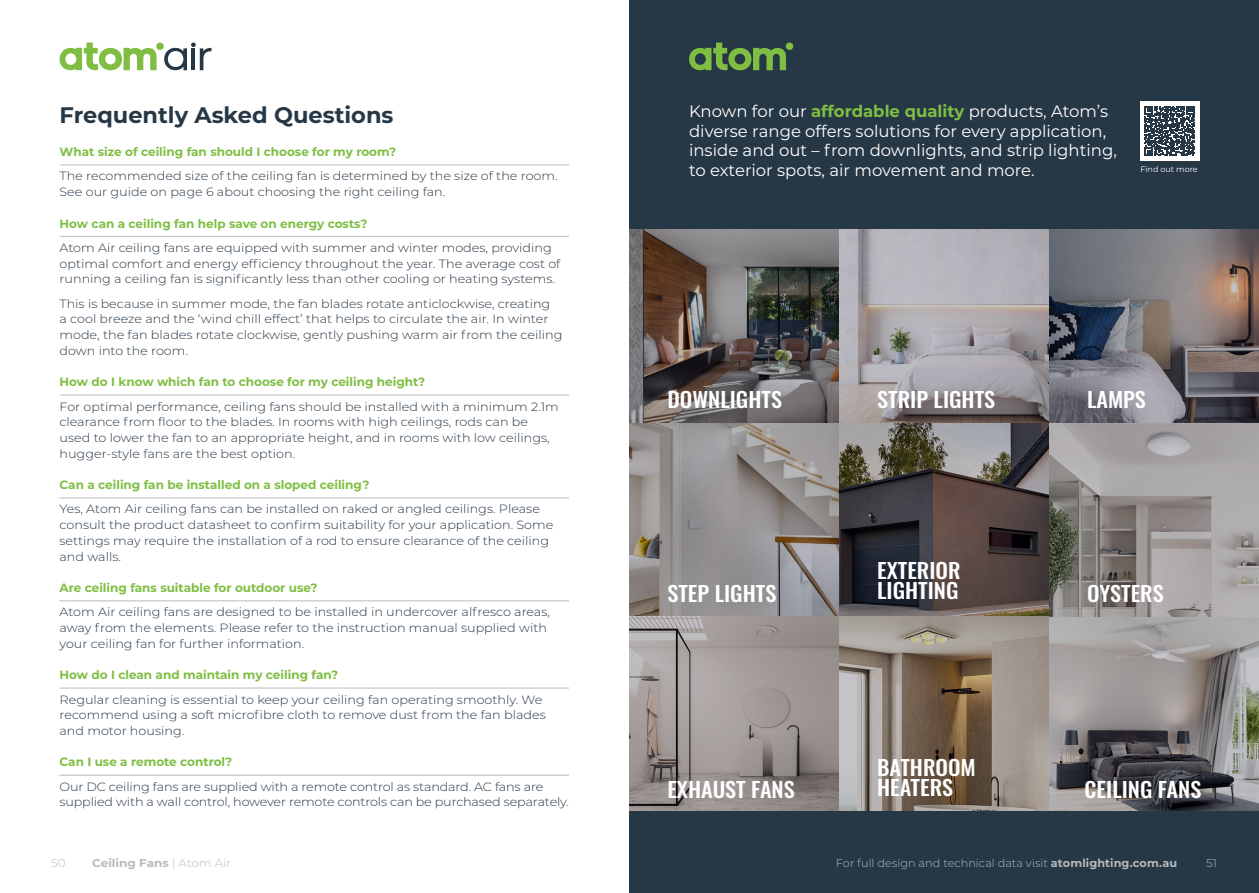
<style>
.page{position:relative;width:1259px;height:893px;background:#fff}
.page>*{position:absolute;margin:0;border:0;box-sizing:border-box;transform-origin:0 0}
.t1{font:700 22.5px "Montserrat";color:#263746}
.t2{font:500 21px/20.5px "Oswald";color:#fff;scale:1.06 1}
.t3{font:16.5px/19.5px "Montserrat";color:#fff}
.t4{font:300 12px/15.8px "Montserrat";color:#263746;scale:1.06 1}
.t5{font:700 12px "Montserrat";color:#7fbe42}
.t6{font:300 11.25px "Montserrat";letter-spacing:.005em;color:#b8babc}
.t7{font:700 11.25px "Montserrat";color:#b8babc;scale:1.06 1}
.t8{font:300 11.25px "Montserrat";letter-spacing:.005em;color:#b8babc;scale:1.06 1}
.t9{font:7.95px "Montserrat";color:#fff}
.s1{font-weight:300}
.s2{font-weight:700;color:#7fbe42}
.s3{font-weight:700}
</style>
<div class="page">
<svg style="left:60px;top:43px;width:97px;height:27px"></svg>
<div style="left:156px;top:43px;width:8px;height:7px;background:#7fbe42;border-radius:50%"></div>
<svg style="left:164px;top:43px;width:47px;height:27px"></svg>
<hr style="left:60px;top:165px;width:509px;height:1px;background:#b8babc">
<hr style="left:60px;top:236px;width:509px;height:1px;background:#b8babc">
<hr style="left:60px;top:395px;width:509px;height:1px;background:#b8babc">
<hr style="left:60px;top:498px;width:509px;height:1px;background:#b8babc">
<hr style="left:60px;top:601px;width:509px;height:1px;background:#b8babc">
<hr style="left:60px;top:688px;width:509px;height:1px;background:#b8babc">
<hr style="left:60px;top:775px;width:509px;height:1px;background:#b8babc">
<div style="left:629px;top:0;width:630px;height:893px;background:#263746"></div>
<img style="left:629px;top:230px;width:630px;height:581px">
<svg style="left:689px;top:43px;width:97px;height:27px"></svg>
<div style="left:785px;top:43px;width:8px;height:7px;background:#7fbe42;border-radius:50%"></div>
<div style="left:1139px;top:101px;width:60px;height:60px;background:#fff"></div>
<svg style="left:1144px;top:106px;width:50px;height:50px"></svg>
<h1 class="t1" style="left:60px;top:99px;width:335px">Frequently Asked Questions</h1>
<p class="t5" style="left:60px;top:143px;width:338px">What size of ceiling fan should I choose for my room?</p>
<p class="t4" style="left:60px;top:168px;width:471px">The recommended size of the ceiling fan is determined by the size of the room.<br>See our guide on page 6 about choosing the right ceiling fan.</p>
<p class="t5" style="left:60px;top:215px;width:309px">How can a ceiling fan help save on energy costs?</p>
<p class="t4" style="left:60px;top:239px;width:474px">Atom Air ceiling fans are equipped with summer and winter modes, providing optimal comfort and energy efficiency throughout the year. The average cost of running a ceiling fan is significantly less than other cooling or heating systems.</p>
<p class="t4" style="left:60px;top:295px;width:476px">This is because in summer mode, the fan blades rotate anticlockwise, creating<br>a cool breeze and the ‘wind chill effect’ that helps to circulate the air. In winter mode, the fan blades rotate clockwise, gently pushing warm air from the ceiling down into the room.</p>
<p class="t5" style="left:60px;top:373px;width:367px">How do I know which fan to choose for my ceiling height?</p>
<p class="t4" style="left:60px;top:398px;width:472px">For optimal performance, ceiling fans should be installed with a minimum 2.1m clearance from floor to the blades. In rooms with high ceilings, rods can be used to lower the fan to an appropriate height, and in rooms with low ceilings, hugger-style fans are the best option.</p>
<p class="t5" style="left:60px;top:476px;width:311px">Can a ceiling fan be installed on a sloped ceiling?</p>
<p class="t4" style="left:60px;top:501px;width:467px">Yes, Atom Air ceiling fans can be installed on raked or angled ceilings. Please consult the product datasheet to confirm suitability for your application. Some settings may require the installation of a rod to ensure clearance of the ceiling and walls.</p>
<p class="t5" style="left:60px;top:579px;width:259px">Are ceiling fans suitable for outdoor use?</p>
<p class="t4" style="left:60px;top:604px;width:464px">Atom Air ceiling fans are designed to be installed in undercover alfresco areas, away from the elements. Please refer to the instruction manual supplied with your ceiling fan for further information.</p>
<p class="t5" style="left:60px;top:666px;width:280px">How do I clean and maintain my ceiling fan?</p>
<p class="t4" style="left:60px;top:691px;width:460px">Regular cleaning is essential to keep your ceiling fan operating smoothly. We recommend using a soft microfibre cloth to remove dust from the fan blades and motor housing.</p>
<p class="t5" style="left:60px;top:753px;width:174px">Can I use a remote control?</p>
<p class="t4" style="left:60px;top:778px;width:482px">Our DC ceiling fans are supplied with a remote control as standard. AC fans are supplied with a wall control, however remote controls can be purchased separately.</p>
<p class="t8" style="left:51px;top:856px;width:15px">50</p>
<p class="t7" style="left:92px;top:855px;width:132px">Ceiling Fans <span class="s1">| Atom Air</span></p>
<h3 class="t3" style="left:689px;top:101px;width:429px">Known for our <span class="s2">affordable quality</span> products, Atom’s diverse range offers solutions for every application, inside and out – from downlights, and strip lighting, to exterior spots, air movement and more.</h3>
<p class="t9" style="left:1140px;top:164px;width:59px">Find out more</p>
<h2 class="t2" style="left:667px;top:391px;width:110px">DOWNLIGHTS</h2>
<h2 class="t2" style="left:877px;top:391px;width:113px">STRIP LIGHTS</h2>
<h2 class="t2" style="left:1087px;top:391px;width:57px">LAMPS</h2>
<h2 class="t2" style="left:667px;top:584px;width:104px">STEP LIGHTS</h2>
<h2 class="t2" style="left:877px;top:561px;width:80px">EXTERIOR<br>LIGHTING</h2>
<h2 class="t2" style="left:1087px;top:584px;width:74px">OYSTERS</h2>
<h2 class="t2" style="left:667px;top:781px;width:122px">EXHAUST FANS</h2>
<h2 class="t2" style="left:877px;top:758px;width:95px">BATHROOM<br>HEATERS</h2>
<h2 class="t2" style="left:1084px;top:781px;width:112px">CEILING FANS</h2>
<p class="t6" style="left:835px;top:856px;width:343px">For full design and technical data visit <span class="s3">atomlighting.com.au</span></p>
<p class="t8" style="left:1206px;top:856px;width:12px">51</p>
</div>
